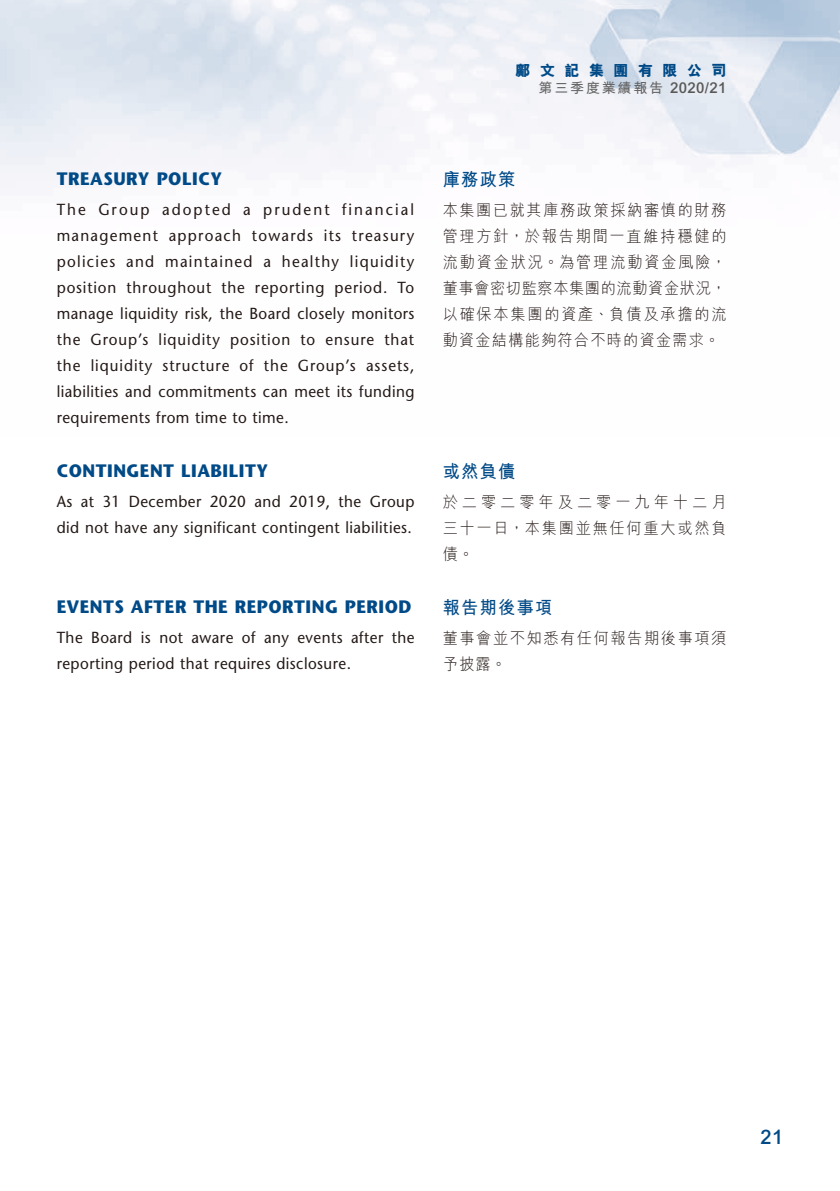
<style>
.page{position:relative;width:840px;height:1191px;background:#fff}
.page>*{position:absolute;margin:0;border:0;box-sizing:border-box;transform-origin:0 0}
.t1{font:500 20px "Arial MT Std";color:#004a87}
._01_H1_E{font:700 18px "Stone Sans Std";letter-spacing:.03em;color:#004a87;scale:.95 1}
._01_H1_C{font:700 18px "M Hei HK";letter-spacing:.08em;color:#004a87;scale:.95 1}
._00_txt_E{font:500 16px/26px "Stone Sans Std";letter-spacing:.03em;color:#231916;scale:.95 1}
._00_txt_C{font:300 16px/26px "M Hei HK";letter-spacing:.105em;color:#231916;text-align:justify;scale:.95 1}
.t2{font:800 15px "M Hei HK";letter-spacing:.63em;color:#004a87}
.t3{font:700 14px "M Hei HK";letter-spacing:.13em;color:#666565}
.s1{font-family:"Arial MT Std";font-weight:500;font-size:15px;color:#595857}
</style>
<div class="page">
<img style="left:0;top:0;width:839px;height:173px">
<p class="t2" style="left:515px;top:60px;width:212px">鄺文記集團有限公司</p>
<p class="t3" style="left:538px;top:77px;width:189px">第三季度業績報告 <span class="s1">2020/21</span></p>
<p class="_01_H1_E" style="left:57px;top:168px;width:175px">TREASURY POLICY</p>
<p class="_00_txt_E" style="left:57px;top:196px;width:378px;text-align:justify">The Group adopted a prudent financial management approach towards its treasury policies and maintained a healthy liquidity position throughout the reporting period. To manage liquidity risk, the Board closely monitors the Group’s liquidity position to ensure that the liquidity structure of the Group’s assets, liabilities and commitments can meet its funding requirements from time to time.</p>
<p class="_01_H1_E" style="left:57px;top:460px;width:224px">CONTINGENT LIABILITY</p>
<p class="_00_txt_E" style="left:57px;top:488px;width:378px">As at 31 December 2020 and 2019, the Group did not have any significant contingent liabilities.</p>
<p class="_01_H1_E" style="left:57px;top:595px;width:375px">EVENTS AFTER THE REPORTING PERIOD</p>
<p class="_00_txt_E" style="left:57px;top:624px;width:378px">The Board is not aware of any events after the reporting period that requires disclosure.</p>
<p class="_01_H1_C" style="left:442px;top:166px;width:78px">庫務政策</p>
<p class="_00_txt_C" style="left:442px;top:197px;width:300px">本集團已就其庫務政策採納審慎的財務管理方針，於報告期間一直維持穩健的流動資金狀況。為管理流動資金風險，董事會密切監察本集團的流動資金狀況，以確保本集團的資產、負債及承擔的流動資金結構能夠符合不時的資金需求。</p>
<p class="_01_H1_C" style="left:442px;top:458px;width:78px">或然負債</p>
<p class="_00_txt_C" style="left:442px;top:488px;width:300px">於二零二零年及二零一九年十二月三十一日，本集團並無任何重大或然負債。</p>
<p class="_01_H1_C" style="left:442px;top:594px;width:117px">報告期後事項</p>
<p class="_00_txt_C" style="left:442px;top:624px;width:300px">董事會並不知悉有任何報告期後事項須予披露。</p>
<p class="t1" style="left:760px;top:1125px;width:24px">21</p>
</div>
